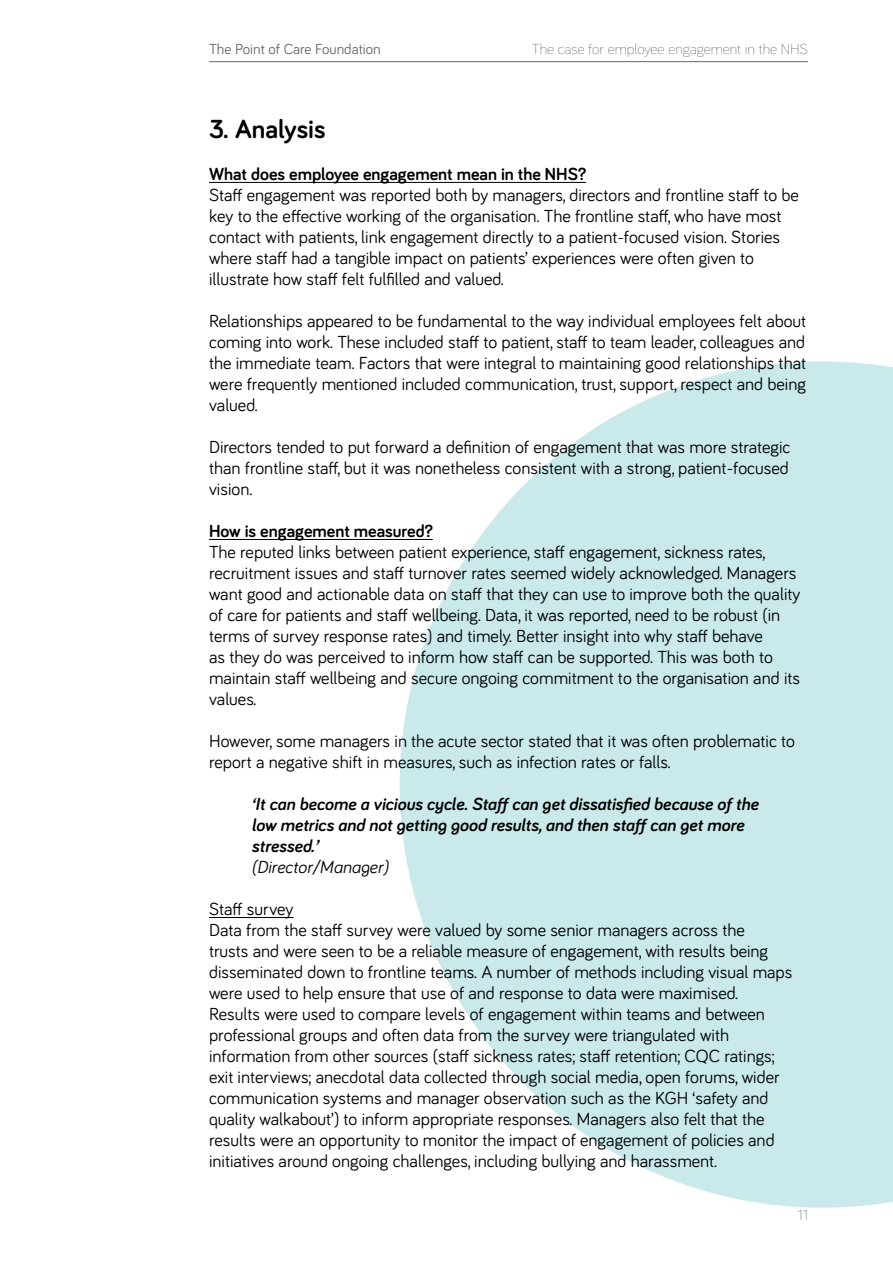
<style>
.page{position:relative;width:893px;height:1263px;background:#fff}
.page>*{position:absolute;margin:0;border:0;box-sizing:border-box;transform-origin:0 0}
.t1{font:700 27px "Bariol";color:#000}
.t2{font:18px/21px "Bariol";color:#000}
.t3{font:italic 700 18px/21px "Bariol";color:#000}
.t4{font:700 18px "Bariol";color:#000}
.t5{font:italic 18px "Bariol";color:#000}
.t6{font:300 15px "Bariol";color:#656868}
.t7{font:15px "Bariol";color:#656868}
</style>
<div class="page">
<svg style="left:400px;top:361px;width:493px;height:847px;fill:#c9e9ea"></svg>
<hr style="left:209px;top:61px;width:599px;height:1px;background:#656868">
<hr style="left:209px;top:182px;width:377px;height:1px;background:#000">
<hr style="left:209px;top:539px;width:224px;height:1px;background:#000">
<hr style="left:209px;top:917px;width:84px;height:1px;background:#000">
<p class="t7" style="left:209px;top:39px;width:173px">The Point of Care Foundation</p>
<p class="t6" style="left:532px;top:39px;width:277px">The case for employee engagement in the NHS</p>
<h1 class="t1" style="left:209px;top:110px;width:118px">3. Analysis</h1>
<p class="t4" style="left:209px;top:162px;width:379px">What does employee engagement mean in the NHS?</p>
<p class="t2" style="left:209px;top:184px;width:591px">Staff engagement was reported both by managers, directors and frontline staff to be key to the effective working of the organisation. The frontline staff, who have most contact with patients, link engagement directly to a patient-focused vision. Stories where staff had a tangible impact on patients’ experiences were often given to illustrate how staff felt fulfilled and valued.</p>
<p class="t2" style="left:209px;top:310px;width:599px;text-align:justify">Relationships appeared to be fundamental to the way individual employees felt about coming into work. These included staff to patient, staff to team leader, colleagues and the immediate team. Factors that were integral to maintaining good relationships that were frequently mentioned included communication, trust, support, respect and being valued.</p>
<p class="t2" style="left:209px;top:436px;width:583px;text-align:justify">Directors tended to put forward a definition of engagement that was more strategic than frontline staff, but it was nonetheless consistent with a strong, patient-focused vision.</p>
<p class="t4" style="left:209px;top:519px;width:225px">How is engagement measured?</p>
<p class="t2" style="left:209px;top:541px;width:593px">The reputed links between patient experience, staff engagement, sickness rates, recruitment issues and staff turnover rates seemed widely acknowledged. Managers want good and actionable data on staff that they can use to improve both the quality of care for patients and staff wellbeing. Data, it was reported, need to be robust (in terms of survey response rates) and timely. Better insight into why staff behave<br>as they do was perceived to inform how staff can be supported. This was both to maintain staff wellbeing and secure ongoing commitment to the organisation and its values.</p>
<p class="t2" style="left:209px;top:730px;width:588px">However, some managers in the acute sector stated that it was often problematic to report a negative shift in measures, such as infection rates or falls.</p>
<p class="t3" style="left:252px;top:793px;width:508px">‘It can become a vicious cycle. Staff can get dissatisfied because of the low metrics and not getting good results, and then staff can get more stressed.’</p>
<p class="t5" style="left:252px;top:855px;width:138px">(Director/Manager)</p>
<p class="t2" style="left:209px;top:898px;width:585px">Staff survey<br>Data from the staff survey were valued by some senior managers across the<br>trusts and were seen to be a reliable measure of engagement, with results being disseminated down to frontline teams. A number of methods including visual maps were used to help ensure that use of and response to data were maximised.<br>Results were used to compare levels of engagement within teams and between professional groups and often data from the survey were triangulated with information from other sources (staff sickness rates; staff retention; CQC ratings; exit interviews; anecdotal data collected through social media, open forums, wider communication systems and manager observation such as the KGH ‘safety and quality walkabout’) to inform appropriate responses. Managers also felt that the results were an opportunity to monitor the impact of engagement of policies and initiatives around ongoing challenges, including bullying and harassment.</p>
<p class="t6" style="left:797px;top:1205px;width:12px">11</p>
</div>
